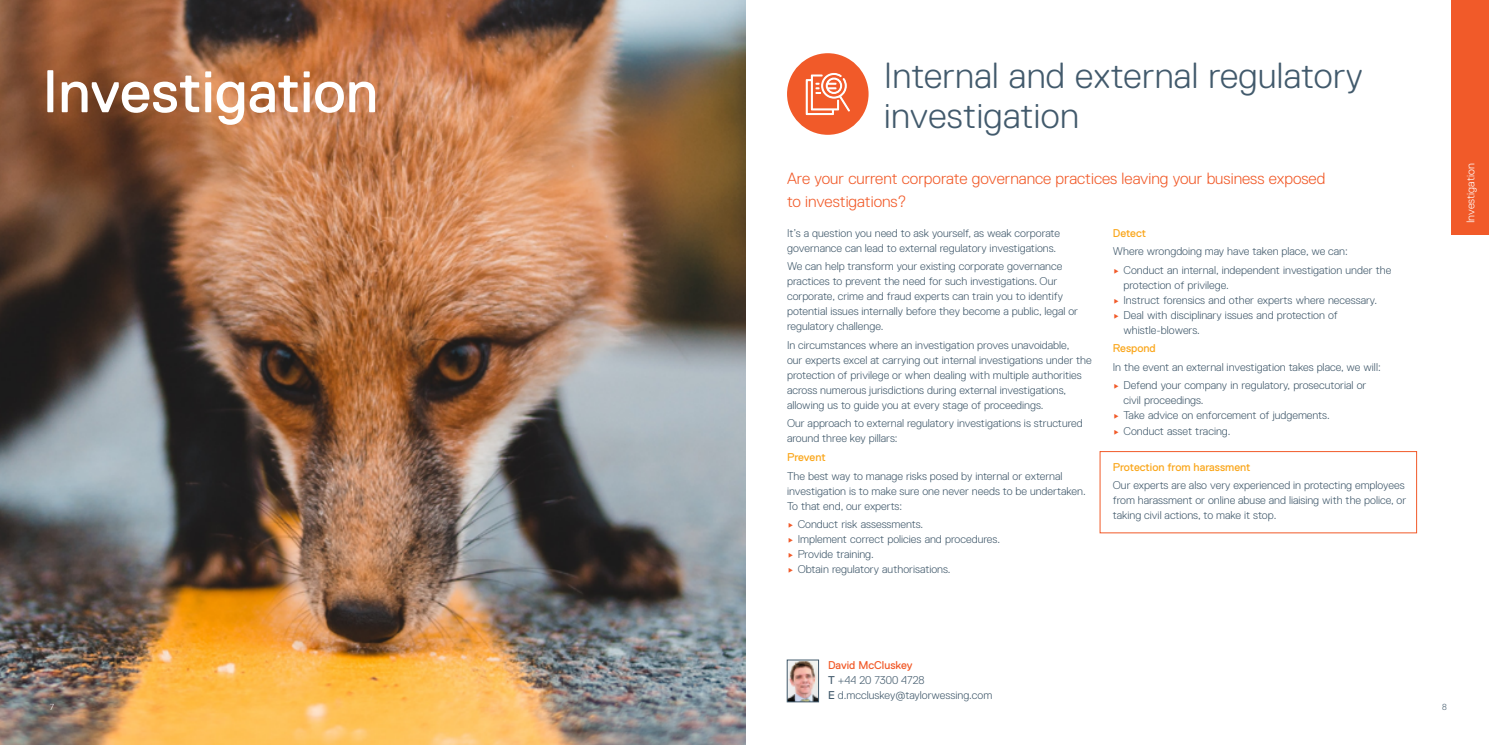
<style>
.page{position:relative;width:1489px;height:745px;background:#fff}
.page>*{position:absolute;margin:0;border:0;box-sizing:border-box;transform-origin:0 0}
.t1{font:60px "Replica Pro";color:#fff}
.t2{font:300 36.25px/40px "Replica Pro";letter-spacing:.01em;color:#425a6c}
.t3{font:300 16.25px/22.5px "Replica Pro";color:#f15a29}
.t4{font:300 11.25px/15px "Replica Pro";color:#425a6c}
.t5{font:11.25px "Replica Pro";color:#faa61a}
.t6{font:300 11.25px "Replica Pro";color:#fff}
.t7{font:300 8.75px "Replica Pro";color:#fff}
.t8{font:300 8.75px "Replica Pro";color:#425a6c}
.s1{font-weight:400;color:#f15a29}
.s2{font-weight:400}
</style>
<div class="page">
<img style="left:789px;top:661px;width:27px;height:38px">
<div style="left:787px;top:659px;width:31px;height:42px;border:1px solid #425a6c"></div>
<img style="left:0;top:0;width:745px;height:744px">
<div style="left:787px;top:53px;width:81px;height:82px;background:#f15a29;border-radius:50%"></div>
<div style="left:1451px;top:0;width:37px;height:234px;background:#f15a29"></div>
<svg style="left:805px;top:73px;width:44px;height:42px"></svg>
<div style="left:1099px;top:451px;width:317px;height:81px;border:1px solid #f15a29"></div>
<h1 class="t1" style="left:43px;top:58px;width:337px">Investigation</h1>
<h2 class="t2" style="left:884px;top:56px;width:480px">Internal and external regulatory investigation</h2>
<h3 class="t3" style="left:787px;top:167px;width:540px">Are your current corporate governance practices leaving your business exposed to investigations?</h3>
<p class="t6" style="left:1464px;top:223px;width:61px;rotate:-90deg">Investigation</p>
<p class="t4" style="left:787px;top:225px;width:274px">It’s a question you need to ask yourself, as weak corporate governance can lead to external regulatory investigations.</p>
<p class="t4" style="left:787px;top:258px;width:292px">We can help transform your existing corporate governance practices to prevent the need for such investigations. Our corporate, crime and fraud experts can train you to identify potential issues internally before they become a public, legal or regulatory challenge.</p>
<p class="t4" style="left:787px;top:337px;width:306px">In circumstances where an investigation proves unavoidable,<br>our experts excel at carrying out internal investigations under the protection of privilege or when dealing with multiple authorities across numerous jurisdictions during external investigations, allowing us to guide you at every stage of proceedings.</p>
<p class="t4" style="left:787px;top:416px;width:297px">Our approach to external regulatory investigations is structured around three key pillars:</p>
<p class="t5" style="left:787px;top:450px;width:40px">Prevent</p>
<p class="t4" style="left:787px;top:468px;width:300px">The best way to manage risks posed by internal or external investigation is to make sure one never needs to be undertaken.<br>To that end, our experts:</p>
<p class="t4" style="left:797px;top:516px;width:204px">Conduct risk assessments.<br>Implement correct policies and procedures.<br>Provide training.<br>Obtain regulatory authorisations.</p>
<p class="t5" style="left:1112px;top:226px;width:35px">Detect</p>
<p class="t4" style="left:1123px;top:242px;width:269px;line-height:18.5px;text-indent:-11px">Where wrongdoing may have taken place, we can:<br>Conduct an internal, independent investigation under the</p>
<p class="t4" style="left:1123px;top:277px;width:255px">protection of privilege.<br>Instruct forensics and other experts where necessary.<br>Deal with disciplinary issues and protection of whistle-blowers.</p>
<p class="t5" style="left:1112px;top:342px;width:44px">Respond</p>
<p class="t4" style="left:1112px;top:357px;width:269px;line-height:18.5px;text-align:center">In the event an external investigation takes place, we will:<br>Defend your company in regulatory, prosecutorial or</p>
<p class="t4" style="left:1123px;top:393px;width:208px">civil proceedings.<br>Take advice on enforcement of judgements.<br>Conduct asset tracing.</p>
<p class="t5" style="left:1112px;top:460px;width:139px">Protection from harassment</p>
<p class="t4" style="left:1112px;top:477px;width:295px">Our experts are also very experienced in protecting employees from harassment or online abuse and liaising with the police, or taking civil actions, to make it stop.</p>
<p class="t4" style="left:828px;top:657px;width:166px"><span class="s1">David McCluskey<br></span><span class="s2">T</span> +44 20 7300 4728<br><span class="s2">E</span> d.mccluskey@taylorwessing.com</p>
<p class="t7" style="left:50px;top:701px;width:6px">7</p>
<p class="t8" style="left:1441px;top:701px;width:6px">8</p>
</div>
